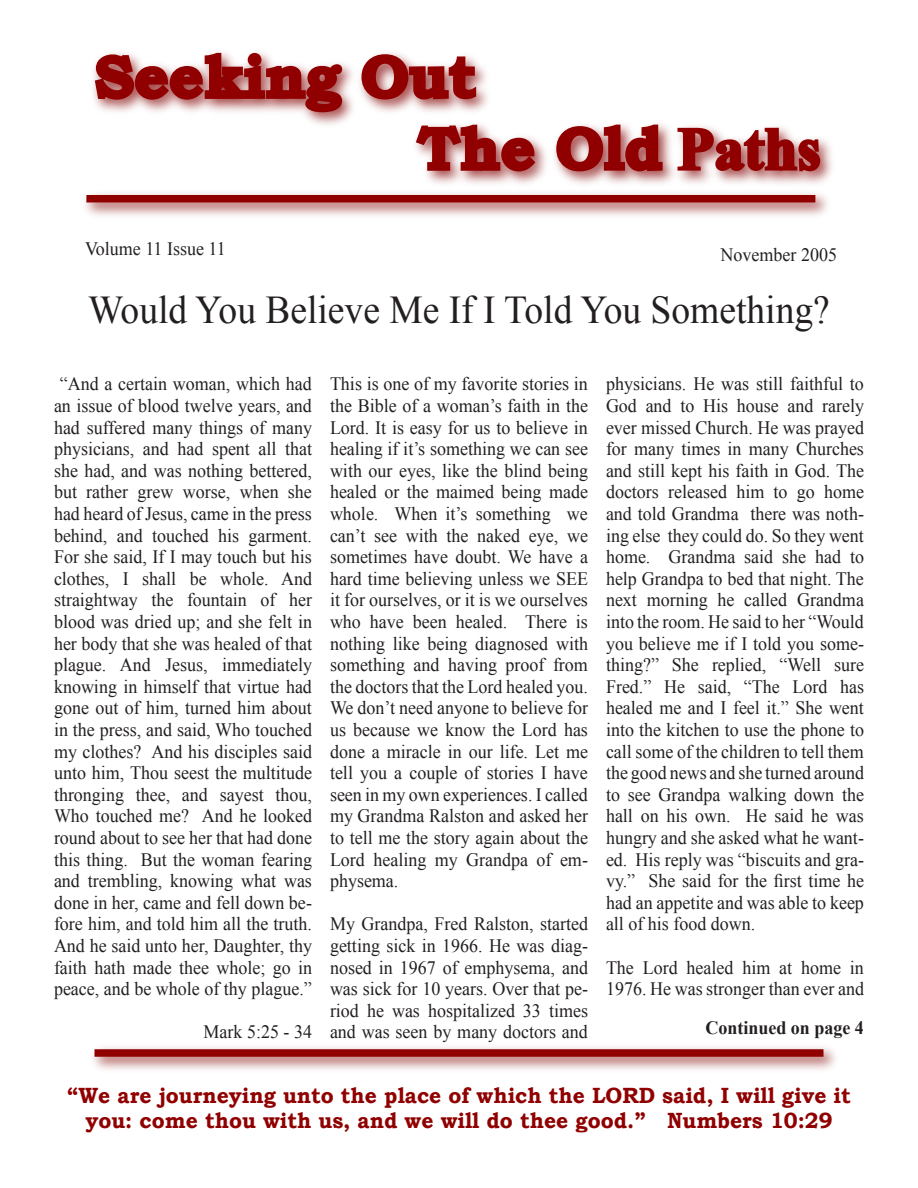
<style>
.page{position:relative;width:918px;height:1188px;background:#fff}
.page>*{position:absolute;margin:0;border:0;box-sizing:border-box;transform-origin:0 0}
.t1{font:700 60px "Bookman Old Style";color:#910000}
.t2{font:39.3px "Times New Roman";color:#231f20;scale:.95 1}
.t3{font:700 22.05px/25.2px "Bookman Old Style";color:#910000;text-align:center;scale:.95 1}
.t4{font:18.9px/21.6px "Times New Roman";color:#231f20;text-align:justify;scale:.95 1}
.t5{font:700 18.9px "Times New Roman";color:#231f20;scale:.95 1}
.s1{font-family:"Times New Roman"}
</style>
<div class="page">
<div style="left:88px;top:46px;width:750px;height:144px;background:#820000;opacity:.75"></div>
<svg style="left:93px;top:51px;width:252px;height:63px"></svg>
<svg style="left:360px;top:53px;width:118px;height:49px"></svg>
<svg style="left:414px;top:122px;width:123px;height:51px"></svg>
<svg style="left:555px;top:122px;width:109px;height:51px;background:#c07676"></svg>
<svg style="left:676px;top:126px;width:146px;height:47px"></svg>
<div style="left:81px;top:189px;width:751px;height:30px;background:#820000;opacity:.75"></div>
<div style="left:86px;top:195px;width:729px;height:7px;background:#910000"></div>
<div style="left:89px;top:1043px;width:751px;height:31px;background:#820000;opacity:.75"></div>
<div style="left:94px;top:1049px;width:730px;height:8px;background:#910000"></div>
<p class="t1" style="left:95px;top:41px;width:383px">Seeking Out</p>
<p class="t1" style="left:418px;top:113px;width:405px">The Old <span class="s1">Paths</span></p>
<p class="t4" style="left:85px;top:238px;width:150px">Volume 11 Issue 11</p>
<p class="t4" style="left:721px;top:244px;width:124px">November 2005</p>
<p class="t2" style="left:88px;top:283px;width:782px">Would You Believe Me If I Told You Something?</p>
<p class="t4" style="left:54px;top:373px;width:273px;text-align:center">“And a certain woman, which had an issue of blood twelve years, and had suffered many things of many physicians, and had spent all that she had, and was nothing bettered, but rather grew worse, when she had heard of Jesus, came in the press behind, and touched his garment.<br>For she said, If I may touch but his clothes, I shall be whole. And straightway the fountain of her blood was dried up; and she felt in her body that she was healed of that plague. And Jesus, immediately knowing in himself that virtue had gone out of him, turned him about in the press, and said, Who touched my clothes? And his disciples said unto him, Thou seest the multitude thronging thee, and sayest thou,<br>Who touched me? And he looked round about to see her that had done this thing. But the woman fearing and trembling, knowing what was done in her, came and fell down be&shy;fore him, and told him all the truth.<br>And he said unto her, Daughter, thy faith hath made thee whole; go in peace, and be whole of thy plague.”</p>
<p class="t4" style="left:204px;top:1021px;width:116px">Mark 5:25 - 34</p>
<p class="t4" style="left:330px;top:373px;width:273px">This is one of my favorite stories in the Bible of a woman’s faith in the Lord. It is easy for us to believe in healing if it’s something we can see with our eyes, like the blind being healed or the maimed being made whole. When it’s something we can’t see with the naked eye, we sometimes have doubt. We have a hard time believing unless we SEE it for ourselves, or it is we ourselves who have been healed. There is nothing like being diagnosed with something and having proof from the doctors that the Lord healed you.<br>We don’t need anyone to believe for us because we know the Lord has done a miracle in our life. Let me tell you a couple of stories I have seen in my own experiences. I called my Grandma Ralston and asked her to tell me the story again about the Lord healing my Grandpa of em&shy;physema.</p>
<p class="t4" style="left:330px;top:913px;width:273px">My Grandpa, Fred Ralston, started getting sick in 1966. He was diag&shy;nosed in 1967 of emphysema, and was sick for 10 years. Over that pe&shy;riod he was hospitalized 33 times and was seen by many doctors and</p>
<p class="t4" style="left:606px;top:373px;width:273px">physicians. He was still faithful to God and to His house and rarely ever missed Church. He was prayed for many times in many Churches and still kept his faith in God. The doctors released him to go home and told Grandma there was noth&shy;ing else they could do. So they went home. Grandma said she had to help Grandpa to bed that night. The next morning he called Grandma into the room. He said to her “Would you believe me if I told you some&shy;thing?” She replied, “Well sure Fred.” He said, “The Lord has healed me and I feel it.” She went into the kitchen to use the phone to call some of the children to tell them the good news and she turned around to see Grandpa walking down the hall on his own. He said he was hungry and she asked what he want&shy;ed. His reply was “biscuits and gra&shy;vy.” She said for the first time he had an appetite and was able to keep all of his food down.</p>
<p class="t4" style="left:606px;top:956px;width:273px">The Lord healed him at home in<br>1976. He was stronger than ever and</p>
<p class="t5" style="left:705px;top:1015px;width:168px">Continued on page 4</p>
<p class="t3" style="left:67px;top:1082px;width:826px">“We are journeying unto the place of which the LORD said, I will give it you: come thou with us, and we will do thee good.” Numbers 10:29</p>
</div>
